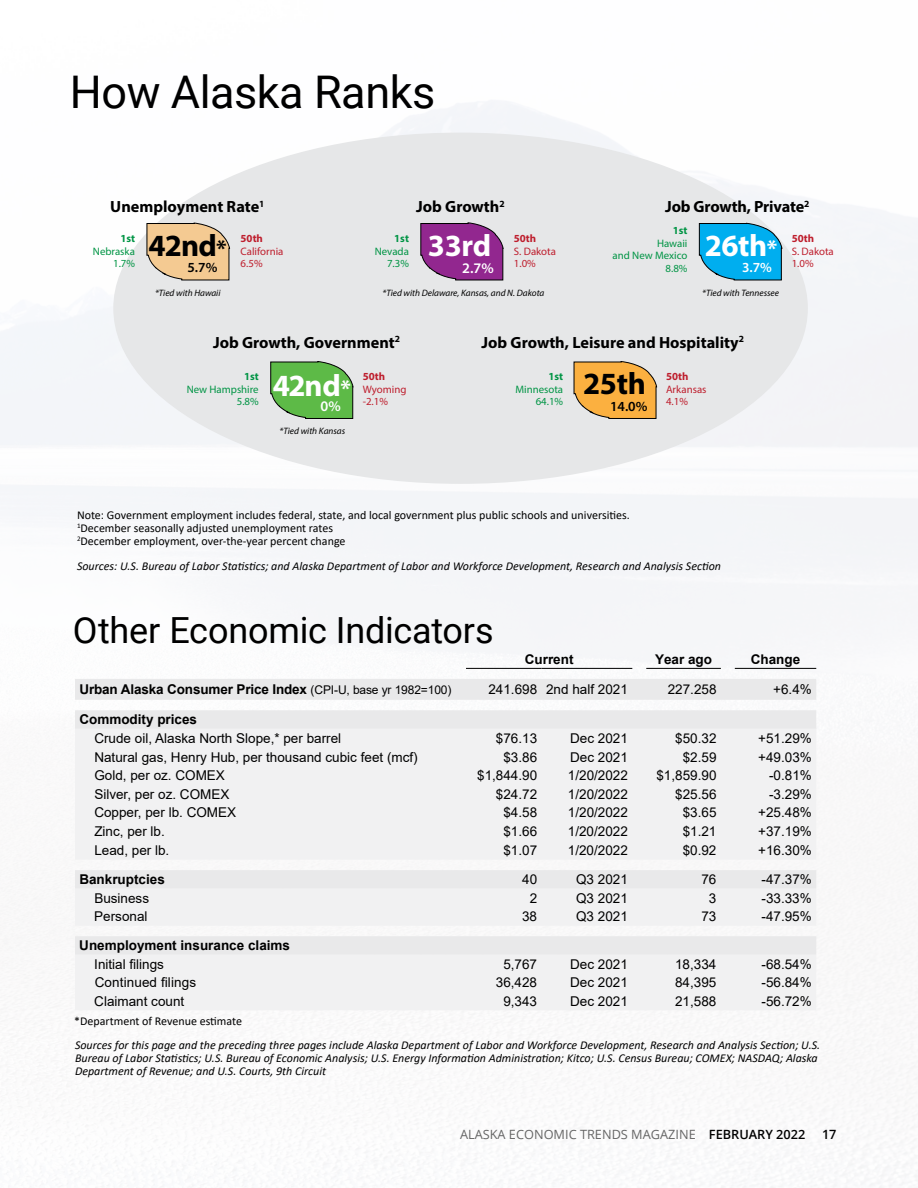
<style>
.page{position:relative;width:918px;height:1188px;background:#fff}
.page>*{position:absolute;margin:0;border:0;box-sizing:border-box;transform-origin:0 0}
.t1{font:45px "Roboto";letter-spacing:-.01em;color:#000}
.AT_article_text{font:36px "Roboto";letter-spacing:-.005em;color:#000}
.t2{font:700 30.9px "Myriad Pro";letter-spacing:-.015em;color:#fff}
.t3{font:700 30.9px "Myriad Pro";letter-spacing:-.015em;color:#000}
.t4{font:700 16.2px "Myriad Pro";color:#000}
.t5{font:600 14.7px "Myriad Pro";color:#fff}
.t6{font:600 13.95px "Myriad Pro";color:#000}
.t7{font:600 13.95px "Myriad Pro";color:#fff}
.t8{font:13.5px "Arial";color:#000}
.t9{font:700 13.5px "Arial";color:#000}
.t10{font:700 13.35px "Arial";color:#000}
.t11{font:12.75px "Open Sans";color:#666}
.t12{font:600 12.75px "Open Sans";color:#000}
.t13{font:italic 12px/12.8px "Calibri";color:#000}
.t14{font:12px "Calibri";color:#000}
.t15{font:10.8px/12.5px "Myriad Pro";color:#009444;text-align:right}
.t16{font:10.8px/12.5px "Myriad Pro";color:#be1e2d}
.t17{font:italic 9.3px "Myriad Pro";color:#000}
.s1{font-weight:700}
.s2{font-size:23.25px}
.s3{font-weight:400;font-size:12px}
.s4{font-weight:600;color:#000}
</style>
<div class="page">
<svg style="left:75px;top:679px;width:741px;height:50px;fill:#e9e9ea"></svg>
<div style="left:75px;top:729px;width:741px;height:281px;background:#f1f1f2"></div>
<hr style="left:735px;top:668px;width:81px;height:1px;background:#000">
<hr style="left:646px;top:668px;width:75px;height:1px;background:#000">
<hr style="left:466px;top:668px;width:76px;height:1px;background:#000">
<hr style="left:542px;top:668px;width:90px;height:1px;background:#000">
<div style="left:113px;top:133px;width:695px;height:351px;background:#e6e7e8;border-radius:50%"></div>
<svg style="left:146px;top:222px;width:84px;height:59px;background:#e5c396"></svg>
<svg style="left:270px;top:361px;width:84px;height:58px;background:#69b557"></svg>
<svg style="left:420px;top:222px;width:84px;height:59px;background:#963f94"></svg>
<svg style="left:699px;top:222px;width:84px;height:59px;background:#21ade2"></svg>
<svg style="left:573px;top:361px;width:85px;height:58px;background:#ebae53"></svg>
<p class="t1" style="left:70px;top:60px;width:367px">How Alaska Ranks</p>
<p class="t4" style="left:110px;top:196px;width:156px">Unemployment Rate<sup>1</sup></p>
<p class="t4" style="left:416px;top:196px;width:90px">Job Growth<sup>2</sup></p>
<p class="t4" style="left:665px;top:196px;width:146px">Job Growth, Private<sup>2</sup></p>
<p class="t15" style="left:93px;top:232px;width:44px"><span class="s1">1st<br></span>Nebraska<br>1.7%</p>
<p class="t3" style="left:148px;top:226px;width:80px">42nd<span class="s2">*</span></p>
<p class="t6" style="left:188px;top:259px;width:31px">5.7%</p>
<p class="t16" style="left:241px;top:232px;width:44px"><span class="s1">50th<br></span>California<br>6.5%</p>
<p class="t15" style="left:375px;top:232px;width:36px"><span class="s1">1st<br></span>Nevada<br>7.3%</p>
<p class="t2" style="left:428px;top:226px;width:65px">33rd</p>
<p class="t5" style="left:462px;top:259px;width:33px">2.7%</p>
<p class="t15" style="left:613px;top:224px;width:76px"><span class="s1">1st<br></span>Hawaii<br>and New Mexico<br>8.8%</p>
<p class="t2" style="left:705px;top:226px;width:74px">26th<span class="s2">*</span></p>
<p class="t16" style="left:514px;top:232px;width:44px"><span class="s1">50th<br></span>S. Dakota<br>1.0%</p>
<p class="t16" style="left:792px;top:232px;width:44px"><span class="s1">50th<br></span>S. Dakota<br>1.0%</p>
<p class="t7" style="left:742px;top:259px;width:31px">3.7%</p>
<p class="t17" style="left:155px;top:287px;width:67px">*Tied with Hawaii</p>
<p class="t17" style="left:383px;top:287px;width:163px">*Tied with Delaware, Kansas, and N. Dakota</p>
<p class="t17" style="left:702px;top:287px;width:78px">*Tied with Tennessee</p>
<p class="t4" style="left:213px;top:332px;width:189px">Job Growth, Government<sup>2</sup></p>
<p class="t4" style="left:482px;top:332px;width:264px">Job Growth, Leisure and Hospitality<sup>2</sup></p>
<p class="t15" style="left:187px;top:370px;width:73px"><span class="s1">1st<br></span>New Hampshire<br>5.8%</p>
<p class="t3" style="left:583px;top:364px;width:65px">25th</p>
<p class="t16" style="left:363px;top:370px;width:45px"><span class="s1">50th<br></span>Wyoming -2.1%</p>
<p class="t15" style="left:515px;top:370px;width:49px"><span class="s1">1st<br></span>Minnesota<br>64.1%</p>
<p class="t2" style="left:273px;top:365px;width:80px">42nd<span class="s2">*</span></p>
<p class="t6" style="left:610px;top:397px;width:39px">14.0%</p>
<p class="t5" style="left:321px;top:397px;width:22px">0%</p>
<p class="t17" style="left:280px;top:425px;width:67px">*Tied with Kansas</p>
<p class="t16" style="left:666px;top:370px;width:42px"><span class="s1">50th<br></span>Arkansas<br>4.1%</p>
<p class="t14" style="left:77px;top:507px;width:554px">Note: Government employment includes federal, state, and local government plus public schools and universities.</p>
<p class="t14" style="left:77px;top:520px;width:258px"><sup>1</sup>December seasonally adjusted unemployment rates</p>
<p class="t14" style="left:77px;top:532px;width:270px"><sup>2</sup>December employment, over-the-year percent change</p>
<p class="t13" style="left:77px;top:559px;width:646px">Sources: U.S. Bureau of Labor Statistics; and Alaska Department of Labor and Workforce Development, Research and Analysis Section</p>
<p class="AT_article_text" style="left:73px;top:605px;width:422px">Other Economic Indicators</p>
<p class="t10" style="left:525px;top:650px;width:50px">Current</p>
<p class="t10" style="left:655px;top:650px;width:59px">Year ago</p>
<p class="t10" style="left:751px;top:650px;width:51px">Change</p>
<p class="t9" style="left:79px;top:680px;width:374px">Urban Alaska Consumer Price Index <span class="s3">(CPI-U, base yr 1982=100)</span></p>
<p class="t8" style="left:488px;top:680px;width:50px">241.698</p>
<p class="t8" style="left:546px;top:680px;width:83px">2nd half 2021</p>
<p class="t8" style="left:668px;top:680px;width:50px">227.258</p>
<p class="t8" style="left:773px;top:680px;width:40px">+6.4%</p>
<p class="t9" style="left:79px;top:710px;width:119px">Commodity prices</p>
<p class="t8" style="left:94px;top:729px;width:248px">Crude oil, Alaska North Slope,* per barrel</p>
<p class="t8" style="left:496px;top:729px;width:43px">$76.13</p>
<p class="t8" style="left:570px;top:729px;width:59px">Dec 2021</p>
<p class="t8" style="left:675px;top:729px;width:43px">$50.32</p>
<p class="t8" style="left:758px;top:729px;width:55px">+51.29%</p>
<p class="t8" style="left:94px;top:747px;width:325px">Natural gas, Henry Hub, per thousand cubic feet (mcf)</p>
<p class="t8" style="left:503px;top:747px;width:35px">$3.86</p>
<p class="t8" style="left:570px;top:747px;width:59px">Dec 2021</p>
<p class="t8" style="left:683px;top:747px;width:35px">$2.59</p>
<p class="t8" style="left:758px;top:747px;width:55px">+49.03%</p>
<p class="t8" style="left:94px;top:766px;width:132px">Gold, per oz. COMEX</p>
<p class="t8" style="left:477px;top:766px;width:62px">$1,844.90</p>
<p class="t8" style="left:568px;top:766px;width:62px">1/20/2022</p>
<p class="t8" style="left:656px;top:766px;width:62px">$1,859.90</p>
<p class="t8" style="left:769px;top:766px;width:44px">-0.81%</p>
<p class="t8" style="left:94px;top:785px;width:137px">Silver, per oz. COMEX</p>
<p class="t8" style="left:496px;top:785px;width:43px">$24.72</p>
<p class="t8" style="left:568px;top:785px;width:62px">1/20/2022</p>
<p class="t8" style="left:675px;top:785px;width:43px">$25.56</p>
<p class="t8" style="left:769px;top:785px;width:44px">-3.29%</p>
<p class="t8" style="left:94px;top:803px;width:143px">Copper, per lb. COMEX</p>
<p class="t8" style="left:503px;top:803px;width:35px">$4.58</p>
<p class="t8" style="left:568px;top:803px;width:62px">1/20/2022</p>
<p class="t8" style="left:683px;top:803px;width:35px">$3.65</p>
<p class="t8" style="left:758px;top:803px;width:55px">+25.48%</p>
<p class="t8" style="left:94px;top:822px;width:72px">Zinc, per lb.</p>
<p class="t8" style="left:503px;top:822px;width:35px">$1.66</p>
<p class="t8" style="left:568px;top:822px;width:62px">1/20/2022</p>
<p class="t8" style="left:683px;top:822px;width:35px">$1.21</p>
<p class="t8" style="left:758px;top:822px;width:55px">+37.19%</p>
<p class="t8" style="left:94px;top:841px;width:77px">Lead, per lb.</p>
<p class="t8" style="left:503px;top:841px;width:35px">$1.07</p>
<p class="t8" style="left:568px;top:841px;width:62px">1/20/2022</p>
<p class="t8" style="left:683px;top:841px;width:35px">$0.92</p>
<p class="t8" style="left:758px;top:841px;width:55px">+16.30%</p>
<p class="t9" style="left:79px;top:870px;width:87px">Bankruptcies</p>
<p class="t8" style="left:522px;top:870px;width:17px">40</p>
<p class="t8" style="left:576px;top:870px;width:53px">Q3 2021</p>
<p class="t8" style="left:701px;top:870px;width:17px">76</p>
<p class="t8" style="left:762px;top:870px;width:52px">-47.37%</p>
<p class="t8" style="left:94px;top:889px;width:56px">Business</p>
<p class="t8" style="left:530px;top:889px;width:9px">2</p>
<p class="t8" style="left:576px;top:889px;width:53px">Q3 2021</p>
<p class="t8" style="left:709px;top:889px;width:9px">3</p>
<p class="t8" style="left:762px;top:889px;width:52px">-33.33%</p>
<p class="t8" style="left:94px;top:907px;width:55px">Personal</p>
<p class="t8" style="left:522px;top:907px;width:17px">38</p>
<p class="t8" style="left:576px;top:907px;width:53px">Q3 2021</p>
<p class="t8" style="left:701px;top:907px;width:17px">73</p>
<p class="t8" style="left:762px;top:907px;width:52px">-47.95%</p>
<p class="t9" style="left:79px;top:936px;width:212px">Unemployment insurance claims</p>
<p class="t8" style="left:94px;top:955px;width:71px">Initial filings</p>
<p class="t8" style="left:503px;top:955px;width:35px">5,767</p>
<p class="t8" style="left:570px;top:955px;width:59px">Dec 2021</p>
<p class="t8" style="left:675px;top:955px;width:43px">18,334</p>
<p class="t8" style="left:762px;top:955px;width:52px">-68.54%</p>
<p class="t8" style="left:95px;top:973px;width:103px">Continued filings</p>
<p class="t8" style="left:496px;top:973px;width:43px">36,428</p>
<p class="t8" style="left:570px;top:973px;width:59px">Dec 2021</p>
<p class="t8" style="left:675px;top:973px;width:43px">84,395</p>
<p class="t8" style="left:762px;top:973px;width:52px">-56.84%</p>
<p class="t8" style="left:94px;top:992px;width:92px">Claimant count</p>
<p class="t8" style="left:503px;top:992px;width:35px">9,343</p>
<p class="t8" style="left:570px;top:992px;width:59px">Dec 2021</p>
<p class="t8" style="left:675px;top:992px;width:43px">21,588</p>
<p class="t8" style="left:762px;top:992px;width:52px">-56.72%</p>
<p class="t14" style="left:74px;top:1013px;width:169px">*Department of Revenue estimate</p>
<p class="t13" style="left:75px;top:1038px;width:747px">Sources for this page and the preceding three pages include Alaska Department of Labor and Workforce Development, Research and Analysis Section; U.S.<br>Bureau of Labor Statistics; U.S. Bureau of Economic Analysis; U.S. Energy Information Administration; Kitco; U.S. Census Bureau; COMEX; NASDAQ; Alaska<br>Department of Revenue; and U.S. Courts, 9th Circuit</p>
<p class="t11" style="left:460px;top:1126px;width:347px">ALASKA ECONOMIC TRENDS MAGAZINE <span class="s4">FEBRUARY 2022</span></p>
<p class="t12" style="left:822px;top:1126px;width:16px">17</p>
</div>
